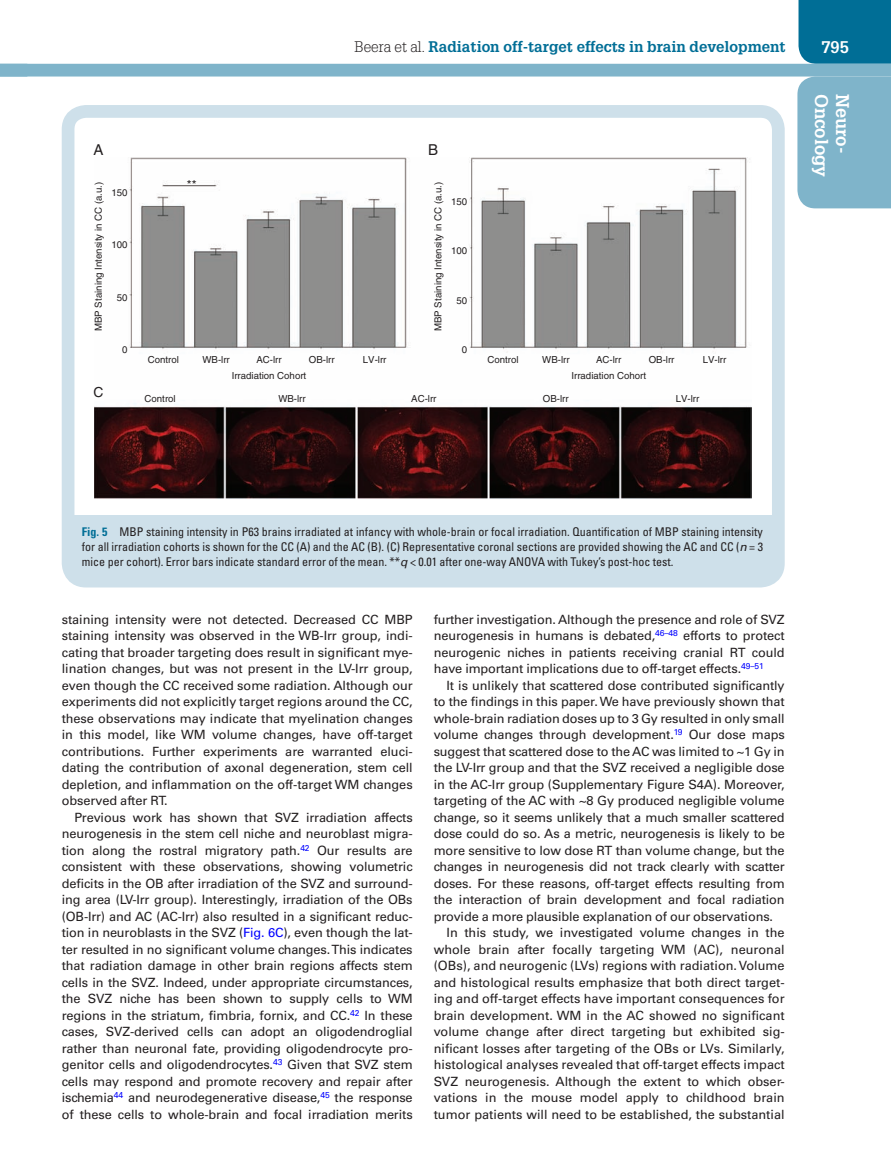
<style>
.page{position:relative;width:891px;height:1175px;background:#fff}
.page>*{position:absolute;margin:0;border:0;box-sizing:border-box;transform-origin:0 0}
.t1{font:700 18px "Glypha LT Std";color:#fff}
.t2{font:700 16.5px "Glypha LT Std";color:#fff}
.t3{font:700 15px "Glypha LT Std";color:#006e96}
.t4{font:15px "Helvetica";color:#231f20}
.t5{font:13.8px "Helvetica";color:#231f20}
.t6{font:12.75px/16.5px "Univers LT Std";letter-spacing:-.01em;color:#231f20;text-align:justify}
.t7{font:12.45px "Helvetica";color:#231f20}
.t8{font:condensed 12px/15px "Univers LT Std";color:#231f20;text-align:justify}
.t9{font:9.6px/16.5px "Helvetica";color:#231f20;text-align:center}
.s1{font-weight:300;color:#231f20}
.s2{font-weight:700;color:#006e96}
.s3{font-style:italic;font-stretch:normal}
.s4{color:#00f}
</style>
<div class="page">
<div style="left:799px;top:0;width:92px;height:64px;background:#006e96"></div>
<div style="left:0;top:64px;width:891px;height:12px;background:#7fb4ca"></div>
<div style="left:797px;top:76px;width:94px;height:132px;background:#7fb4ca"></div>
<div style="left:73px;top:515px;width:700px;height:64px;background:#cee0ea"></div>
<img style="left:94px;top:158px;width:657px;height:340px">
<div style="left:62px;top:105px;width:723px;height:482px;border:13px solid #cee0ea;border-radius:18px"></div>
<p class="t4" style="left:93px;top:141px;width:12px">A</p>
<p class="t9" style="left:90px;top:331px;width:151px;rotate:-90deg">MBP Staining Intensity in CC (a.u.)</p>
<p class="t9" style="left:112px;top:184px;width:18px">150</p>
<p class="t9" style="left:112px;top:237px;width:18px">100</p>
<p class="t9" style="left:117px;top:289px;width:12px">50</p>
<p class="t9" style="left:122px;top:341px;width:7px">0</p>
<p class="t5" style="left:93px;top:384px;width:11px">C</p>
<p class="t9" style="left:148px;top:351px;width:33px">Control</p>
<p class="t7" style="left:187px;top:178px;width:11px">**</p>
<p class="t3" style="left:355px;top:37px;width:433px"><span class="s1">Beera et al.</span> Radiation off-target effects in brain development</p>
<p class="t2" style="left:821px;top:37px;width:29px">795</p>
<h1 class="t1" style="left:833px;top:94px;width:85px;rotate:90deg">Oncology</h1>
<h1 class="t1" style="left:854px;top:94px;width:61px;rotate:90deg">Neuro-</h1>
<p class="t4" style="left:428px;top:141px;width:12px">B</p>
<p class="t9" style="left:430px;top:331px;width:151px;rotate:-90deg">MBP Staining Intensity in CC (a.u.)</p>
<p class="t9" style="left:451px;top:193px;width:18px">150</p>
<p class="t9" style="left:451px;top:242px;width:18px">100</p>
<p class="t9" style="left:456px;top:292px;width:12px">50</p>
<p class="t9" style="left:462px;top:341px;width:7px">0</p>
<p class="t9" style="left:202px;top:351px;width:29px">WB-lrr</p>
<p class="t9" style="left:232px;top:351px;width:76px">AC-lrr<br>Irradiation Cohort</p>
<p class="t9" style="left:309px;top:351px;width:27px">OB-lrr</p>
<p class="t9" style="left:363px;top:351px;width:25px">LV-lrr</p>
<p class="t9" style="left:488px;top:351px;width:33px">Control</p>
<p class="t9" style="left:542px;top:351px;width:29px">WB-lrr</p>
<p class="t9" style="left:571px;top:351px;width:76px">AC-lrr<br>Irradiation Cohort</p>
<p class="t9" style="left:649px;top:351px;width:27px">OB-lrr</p>
<p class="t9" style="left:703px;top:351px;width:25px">LV-lrr</p>
<p class="t9" style="left:145px;top:391px;width:33px">Control</p>
<p class="t9" style="left:278px;top:391px;width:29px">WB-lrr</p>
<p class="t9" style="left:411px;top:391px;width:27px">AC-lrr</p>
<p class="t9" style="left:543px;top:391px;width:27px">OB-lrr</p>
<p class="t9" style="left:676px;top:391px;width:25px">LV-lrr</p>
<p class="t8" style="left:82px;top:524px;width:683px"><span class="s2">Fig. 5</span> MBP staining intensity in P63 brains irradiated at infancy with whole-brain or focal irradiation. Quantification of MBP staining intensity for all irradiation cohorts is shown for the CC (A) and the AC (B). (C) Representative coronal sections are provided showing the AC and CC (<span class="s3">n</span> = 3 mice per cohort). Error bars indicate standard error of the mean. **<span class="s3">q</span> &lt; 0.01 after one-way ANOVA with Tukey’s post-hoc test.</p>
<p class="t6" style="left:62px;top:611px;width:353px">staining intensity were not detected. Decreased CC MBP staining intensity was observed in the WB-Irr group, indi&shy;cating that broader targeting does result in significant mye&shy;lination changes, but was not present in the LV-Irr group, even though the CC received some radiation. Although our experiments did not explicitly target regions around the CC, these observations may indicate that myelination changes in this model, like WM volume changes, have off-target contributions. Further experiments are warranted eluci&shy;dating the contribution of axonal degeneration, stem cell depletion, and inflammation on the off-target WM changes observed after RT.</p>
<p class="t6" style="left:62px;top:809px;width:353px;text-indent:13px">Previous work has shown that SVZ irradiation affects neurogenesis in the stem cell niche and neuroblast migra&shy;tion along the rostral migratory path.<sup>42</sup> Our results are consistent with these observations, showing volumetric deficits in the OB after irradiation of the SVZ and surround&shy;ing area (LV-Irr group). Interestingly, irradiation of the OBs (OB-Irr) and AC (AC-Irr) also resulted in a significant reduc&shy;tion in neuroblasts in the SVZ (<span class="s4">Fig. 6C</span>), even though the lat&shy;ter resulted in no significant volume changes. This indicates that radiation damage in other brain regions affects stem cells in the SVZ. Indeed, under appropriate circumstances, the SVZ niche has been shown to supply cells to WM regions in the striatum, fimbria, fornix, and CC.<sup>42</sup> In these cases, SVZ-derived cells can adopt an oligodendroglial rather than neuronal fate, providing oligodendrocyte pro&shy;genitor cells and oligodendrocytes.<sup>43</sup> Given that SVZ stem cells may respond and promote recovery and repair after ischemia<sup>44</sup> and neurodegenerative disease,<sup>45</sup> the response of these cells to whole-brain and focal irradiation merits</p>
<p class="t6" style="left:434px;top:611px;width:353px">further investigation. Although the presence and role of SVZ neurogenesis in humans is debated,<sup>46–48</sup> efforts to protect neurogenic niches in patients receiving cranial RT could have important implications due to off-target effects.<sup>49–51</sup></p>
<p class="t6" style="left:446px;top:677px;width:340px">It is unlikely that scattered dose contributed significantly</p>
<p class="t6" style="left:434px;top:693px;width:352px">to the findings in this paper. We have previously shown that</p>
<p class="t6" style="left:434px;top:710px;width:352px">whole-brain radiation doses up to 3 Gy resulted in only small</p>
<p class="t6" style="left:434px;top:726px;width:352px">volume changes through development.<sup>19</sup> Our dose maps</p>
<p class="t6" style="left:434px;top:743px;width:353px">suggest that scattered dose to the AC was limited to ~1 Gy in</p>
<p class="t6" style="left:434px;top:759px;width:353px">the LV-Irr group and that the SVZ received a negligible dose</p>
<p class="t6" style="left:434px;top:776px;width:353px">in the AC-Irr group (Supplementary Figure S4A). Moreover,</p>
<p class="t6" style="left:434px;top:792px;width:352px">targeting of the AC with ~8 Gy produced negligible volume</p>
<p class="t6" style="left:434px;top:809px;width:352px">change, so it seems unlikely that a much smaller scattered</p>
<p class="t6" style="left:434px;top:825px;width:353px">dose could do so. As a metric, neurogenesis is likely to be</p>
<p class="t6" style="left:434px;top:842px;width:353px">more sensitive to low dose RT than volume change, but the</p>
<p class="t6" style="left:434px;top:858px;width:353px">changes in neurogenesis did not track clearly with scatter</p>
<p class="t6" style="left:434px;top:875px;width:352px">doses. For these reasons, off-target effects resulting from</p>
<p class="t6" style="left:434px;top:891px;width:353px">the interaction of brain development and focal radiation</p>
<p class="t6" style="left:434px;top:908px;width:341px">provide a more plausible explanation of our observations.</p>
<p class="t6" style="left:446px;top:924px;width:340px">In this study, we investigated volume changes in the</p>
<p class="t6" style="left:434px;top:941px;width:353px">whole brain after focally targeting WM (AC), neuronal</p>
<p class="t6" style="left:434px;top:957px;width:353px">(OBs), and neurogenic (LVs) regions with radiation. Volume</p>
<p class="t6" style="left:434px;top:974px;width:352px">and histological results emphasize that both direct target-</p>
<p class="t6" style="left:434px;top:990px;width:353px">ing and off-target effects have important consequences for</p>
<p class="t6" style="left:434px;top:1007px;width:353px">brain development. WM in the AC showed no significant</p>
<p class="t6" style="left:434px;top:1023px;width:353px">volume change after direct targeting but exhibited sig-</p>
<p class="t6" style="left:434px;top:1040px;width:353px">nificant losses after targeting of the OBs or LVs. Similarly,</p>
<p class="t6" style="left:434px;top:1056px;width:353px">histological analyses revealed that off-target effects impact</p>
<p class="t6" style="left:434px;top:1073px;width:352px">SVZ neurogenesis. Although the extent to which obser-</p>
<p class="t6" style="left:434px;top:1089px;width:352px">vations in the mouse model apply to childhood brain</p>
<p class="t6" style="left:434px;top:1106px;width:352px">tumor patients will need to be established, the substantial</p>
</div>
